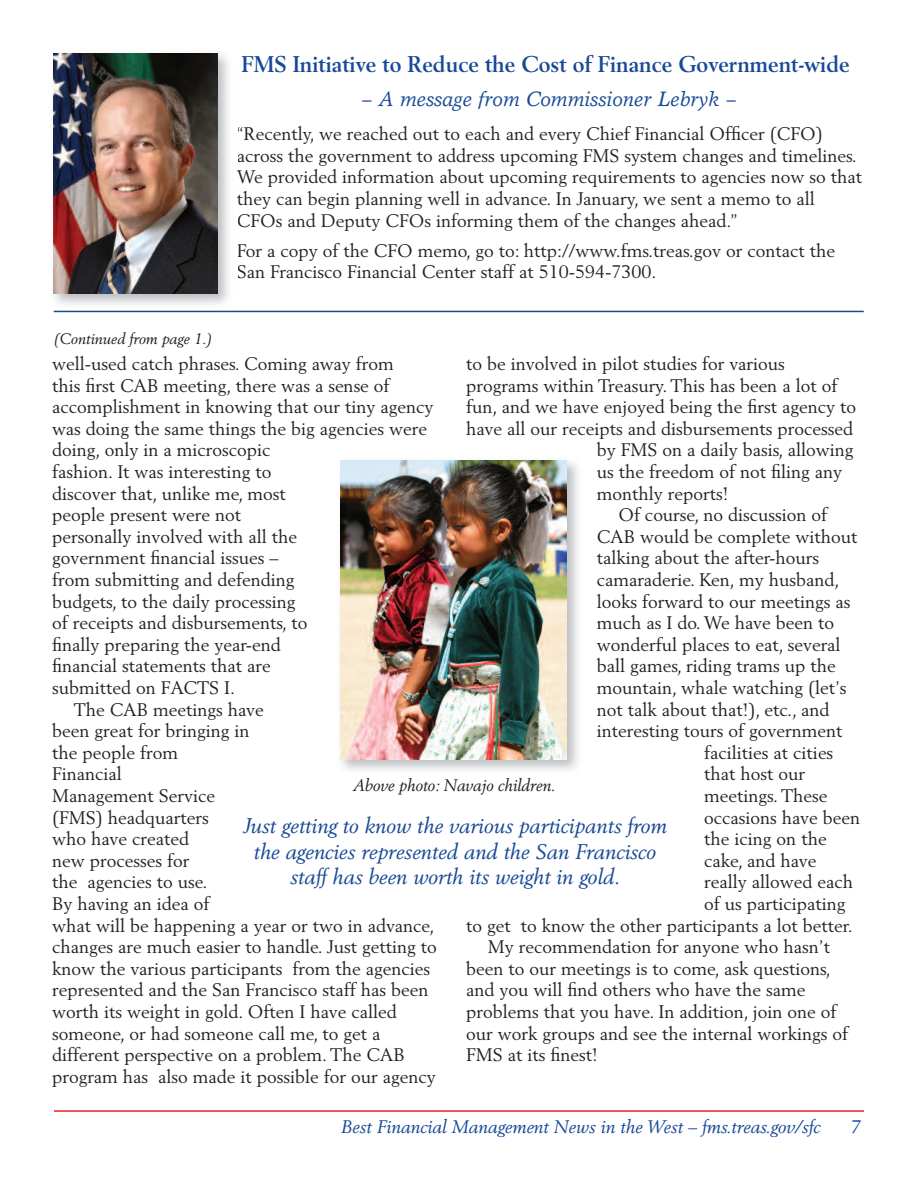
<style>
.page{position:relative;width:918px;height:1188px;background:#fff}
.page>*{position:absolute;margin:0;border:0;box-sizing:border-box;transform-origin:0 0}
.t1{font:700 22.5px "Berling LT Std";color:#184996}
.t2{font:italic 21px/25.2px "Berling LT Std";color:#184996;text-align:center}
.t3{font:italic 21px "Garth Graphic Std";color:#184996}
.t4{font:18px/21.6px "Berling LT Std";color:#231f20}
.t5{font:italic 18px "Berling LT Std";color:#184996}
.t6{font:italic 16.5px "Berling LT Std";color:#231f20}
.t7{font:italic 15px "Berling LT Std";color:#231f20}
</style>
<div class="page">
<hr style="left:54px;top:1110px;width:810px;height:2px;background:#ec2127">
<img style="left:340px;top:460px;width:238px;height:310px">
<img style="left:341px;top:460px;width:226px;height:299px">
<img style="left:53px;top:53px;width:184px;height:260px">
<img style="left:54px;top:53px;width:164px;height:241px">
<hr style="left:54px;top:311px;width:810px;height:1px;background:#184996">
<p class="t1" style="left:241px;top:55px;width:610px">FMS Initiative to Reduce the Cost of Finance Government-wide</p>
<p class="t3" style="left:362px;top:91px;width:377px">– A message from Commissioner Lebryk –</p>
<p class="t7" style="left:54px;top:332px;width:160px">(Continued from page 1.)</p>
<p class="t4" style="left:237px;top:124px;width:627px">“Recently, we reached out to each and every Chief Financial Officer (CFO) across the government to address upcoming FMS system changes and timelines.<br>We provided information about upcoming requirements to agencies now so that they can begin planning well in advance. In January, we sent a memo to all CFOs and Deputy CFOs informing them of the changes ahead.”</p>
<p class="t4" style="left:237px;top:241px;width:600px">For a copy of the CFO memo, go to: http://www.fms.treas.gov or contact the<br>San Francisco Financial Center staff at 510-594-7300.</p>
<p class="t4" style="left:52px;top:354px;width:343px">well-used catch phrases. Coming away from</p>
<p class="t4" style="left:52px;top:376px;width:339px">this first CAB meeting, there was a sense of</p>
<p class="t4" style="left:52px;top:398px;width:383px">accomplishment in knowing that our tiny agency</p>
<p class="t4" style="left:52px;top:419px;width:376px">was doing the same things the big agencies were</p>
<p class="t4" style="left:52px;top:441px;width:220px">doing, only in a microscopic</p>
<p class="t4" style="left:52px;top:462px;width:221px">fashion. It was interesting to</p>
<p class="t4" style="left:52px;top:484px;width:235px">discover that, unlike me, most</p>
<p class="t4" style="left:52px;top:506px;width:190px">people present were not</p>
<p class="t4" style="left:52px;top:527px;width:247px">personally involved with all the</p>
<p class="t4" style="left:52px;top:549px;width:228px">government financial issues –</p>
<p class="t4" style="left:52px;top:570px;width:244px">from submitting and defending</p>
<p class="t4" style="left:52px;top:592px;width:245px">budgets, to the daily processing</p>
<p class="t4" style="left:52px;top:614px;width:257px">of receipts and disbursements, to</p>
<p class="t4" style="left:52px;top:635px;width:230px">finally preparing the year-end</p>
<p class="t4" style="left:52px;top:657px;width:220px">financial statements that are</p>
<p class="t4" style="left:52px;top:678px;width:185px">submitted on FACTS I.</p>
<p class="t4" style="left:74px;top:700px;width:192px">The CAB meetings have</p>
<p class="t4" style="left:52px;top:722px;width:199px">been great for bringing in</p>
<p class="t4" style="left:52px;top:743px;width:127px">the people from</p>
<p class="t4" style="left:52px;top:765px;width:71px">Financial</p>
<p class="t4" style="left:52px;top:786px;width:164px">Management Service</p>
<p class="t4" style="left:52px;top:808px;width:158px">(FMS) headquarters</p>
<p class="t4" style="left:52px;top:830px;width:138px">who have created</p>
<p class="t4" style="left:52px;top:851px;width:139px">new processes for</p>
<p class="t4" style="left:52px;top:873px;width:157px">the agencies to use.</p>
<p class="t4" style="left:52px;top:894px;width:159px">By having an idea of</p>
<p class="t4" style="left:52px;top:916px;width:384px">what will be happening a year or two in advance,</p>
<p class="t4" style="left:52px;top:938px;width:386px">changes are much easier to handle. Just getting to</p>
<p class="t4" style="left:52px;top:959px;width:380px">know the various participants from the agencies</p>
<p class="t4" style="left:52px;top:981px;width:378px">represented and the San Francisco staff has been</p>
<p class="t4" style="left:52px;top:1002px;width:346px">worth its weight in gold. Often I have called</p>
<p class="t4" style="left:52px;top:1024px;width:330px">someone, or had someone call me, to get a</p>
<p class="t4" style="left:52px;top:1046px;width:354px">different perspective on a problem. The CAB</p>
<p class="t4" style="left:52px;top:1067px;width:385px">program has also made it possible for our agency</p>
<p class="t4" style="left:466px;top:354px;width:320px">to be involved in pilot studies for various</p>
<p class="t4" style="left:466px;top:376px;width:373px">programs within Treasury. This has been a lot of</p>
<p class="t4" style="left:466px;top:398px;width:391px">fun, and we have enjoyed being the first agency to</p>
<p class="t4" style="left:466px;top:419px;width:388px">have all our receipts and disbursements processed</p>
<p class="t4" style="left:597px;top:441px;width:258px">by FMS on a daily basis, allowing</p>
<p class="t4" style="left:597px;top:462px;width:247px">us the freedom of not filing any</p>
<p class="t4" style="left:597px;top:484px;width:133px">monthly reports!</p>
<p class="t4" style="left:618px;top:506px;width:210px">Of course, no discussion of</p>
<p class="t4" style="left:597px;top:527px;width:262px">CAB would be complete without</p>
<p class="t4" style="left:597px;top:549px;width:224px">talking about the after-hours</p>
<p class="t4" style="left:597px;top:570px;width:244px">camaraderie. Ken, my husband,</p>
<p class="t4" style="left:597px;top:592px;width:255px">looks forward to our meetings as</p>
<p class="t4" style="left:597px;top:614px;width:239px">much as I do. We have been to</p>
<p class="t4" style="left:597px;top:635px;width:245px">wonderful places to eat, several</p>
<p class="t4" style="left:597px;top:657px;width:241px">ball games, riding trams up the</p>
<p class="t4" style="left:597px;top:678px;width:251px">mountain, whale watching (let’s</p>
<p class="t4" style="left:597px;top:700px;width:234px">not talk about that!), etc., and</p>
<p class="t4" style="left:597px;top:722px;width:247px">interesting tours of government</p>
<p class="t4" style="left:704px;top:743px;width:131px">facilities at cities</p>
<p class="t4" style="left:704px;top:765px;width:102px">that host our</p>
<p class="t4" style="left:704px;top:786px;width:125px">meetings. These</p>
<p class="t4" style="left:704px;top:808px;width:158px">occasions have been</p>
<p class="t4" style="left:704px;top:830px;width:124px">the icing on the</p>
<p class="t4" style="left:704px;top:851px;width:114px">cake, and have</p>
<p class="t4" style="left:704px;top:873px;width:151px">really allowed each</p>
<p class="t4" style="left:704px;top:894px;width:143px">of us participating</p>
<p class="t4" style="left:466px;top:916px;width:388px">to get to know the other participants a lot better.</p>
<p class="t4" style="left:488px;top:938px;width:344px">My recommendation for anyone who hasn’t</p>
<p class="t4" style="left:466px;top:959px;width:366px">been to our meetings is to come, ask questions,</p>
<p class="t4" style="left:466px;top:981px;width:341px">and you will find others who have the same</p>
<p class="t4" style="left:466px;top:1002px;width:372px">problems that you have. In addition, join one of</p>
<p class="t4" style="left:466px;top:1024px;width:383px">our work groups and see the internal workings of</p>
<p class="t4" style="left:466px;top:1046px;width:133px">FMS at its finest!</p>
<p class="t6" style="left:353px;top:778px;width:204px">Above photo: Navajo children.</p>
<p class="t2" style="left:243px;top:815px;width:426px">Just getting to know the various participants from the agencies represented and the San Francisco staff has been worth its weight in gold.</p>
<p class="t5" style="left:341px;top:1119px;width:481px">Best Financial Management News in the West – fms.treas.gov/sfc</p>
<p class="t5" style="left:850px;top:1119px;width:12px">7</p>
</div>
